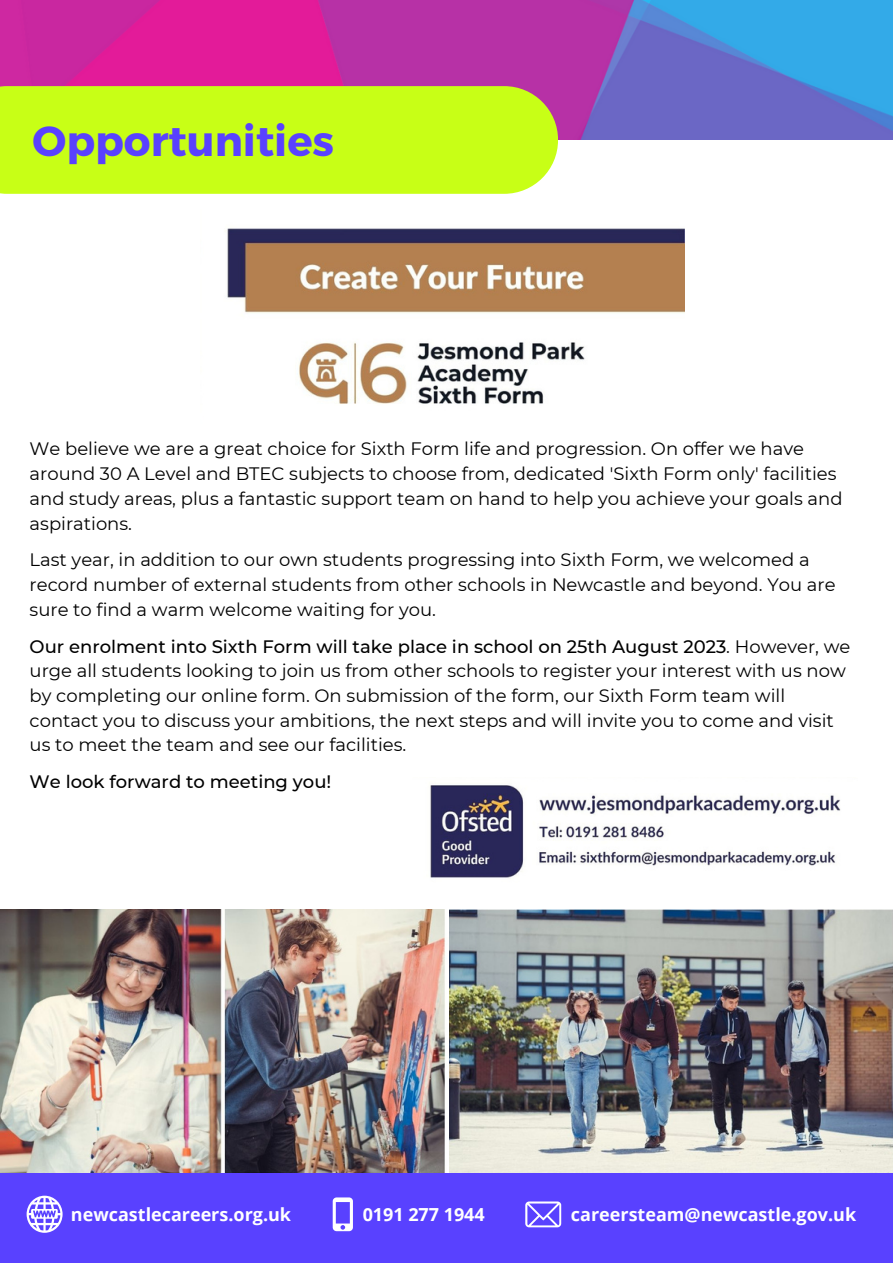
<style>
.page{position:relative;width:893px;height:1264px;background:#fff}
.page>*{position:absolute;margin:0;border:0;box-sizing:border-box;transform-origin:0 0}
.t1{font:700 42px "Montserrat";color:#5941ff}
.t2{font:18px/24.8px "Montserrat";color:#000}
.t3{font:700 18px "Open Sans";color:#fff}
.t4{font:500 18px "Montserrat";color:#000}
.s1{font-weight:500}
</style>
<div class="page">
<div style="left:0;top:1173px;width:892px;height:89px;background:#5941ff"></div>
<img style="left:0;top:0;width:892px;height:140px">
<div style="left:0;top:86px;width:558px;height:108px;background:#c8ff16"></div>
<svg style="left:27px;top:1195px;width:36px;height:37px"></svg>
<svg style="left:525px;top:1201px;width:36px;height:26px"></svg>
<svg style="left:333px;top:1197px;width:20px;height:34px"></svg>
<img style="left:430px;top:785px;width:235px;height:93px">
<img style="left:533px;top:785px;width:308px;height:36px">
<img style="left:529px;top:844px;width:307px;height:27px">
<img style="left:225px;top:228px;width:459px;height:176px">
<img style="left:449px;top:909px;width:443px;height:263px">
<img style="left:0;top:909px;width:445px;height:263px">
<p class="t1" style="left:33px;top:113px;width:303px">Opportunities</p>
<p class="t2" style="left:30px;top:436px;width:814px">We believe we are a great choice for Sixth Form life and progression. On offer we have around 30 A Level and BTEC subjects to choose from, dedicated 'Sixth Form only' facilities and study areas, plus a fantastic support team on hand to help you achieve your goals and aspirations.</p>
<p class="t2" style="left:30px;top:547px;width:807px">Last year, in addition to our own students progressing into Sixth Form, we welcomed a record number of external students from other schools in Newcastle and beyond. You are sure to find a warm welcome waiting for you.</p>
<p class="t2" style="left:30px;top:633px;width:822px"><span class="s1">Our enrolment into Sixth Form will take place in school on 25th August 2023</span>. However, we urge all students looking to join us from other schools to register your interest with us now by completing our online form. On submission of the form, our Sixth Form team will contact you to discuss your ambitions, the next steps and will invite you to come and visit us to meet the team and see our facilities.</p>
<p class="t4" style="left:30px;top:770px;width:303px">We look forward to meeting you!</p>
<p class="t3" style="left:71px;top:1201px;width:222px">newcastlecareers.org.uk</p>
<p class="t3" style="left:362px;top:1201px;width:124px">0191 277 1944</p>
<p class="t3" style="left:571px;top:1201px;width:287px">careersteam@newcastle.gov.uk</p>
</div>
